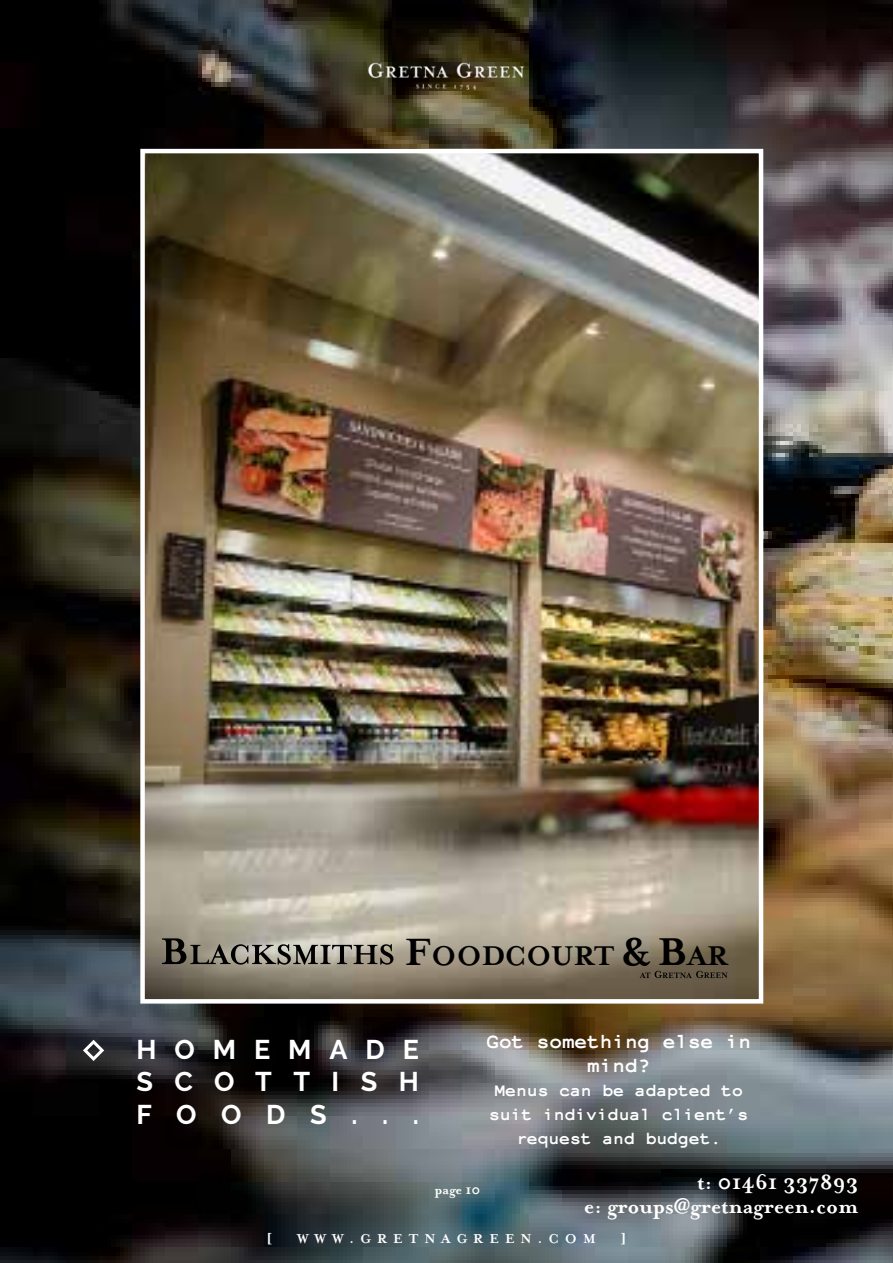
<style>
.page{position:relative;width:893px;height:1263px;background:#fff}
.page>*{position:absolute;margin:0;border:0;box-sizing:border-box;transform-origin:0 0}
.t1{font:700 31.5px "Mrs Eaves";color:#000}
.t2{font:700 27px/32.4px "Raleway";letter-spacing:.79em;color:#fff;text-align:justify}
.t3{font:700 24px/24px "Mrs Eaves";color:#fff;text-align:right}
.t4{font:700 21px/24px "Not Courier Sans";color:#fff;text-align:center}
.t5{font:700 18px/24px "Not Courier Sans";color:#fff;text-align:center}
.t6{font:700 15px "Mrs Eaves";letter-spacing:.4em;color:#fff}
.s1{font-size:44.1px}
.s2{font-size:45px}
</style>
<div class="page">
<img style="left:0;top:0;width:893px;height:1263px">
<img style="left:145px;top:154px;width:613px;height:844px">
<div style="left:140px;top:149px;width:623px;height:854px;border:4px solid #fff"></div>
<svg style="left:81px;top:1037px;width:25px;height:26px"></svg>
<svg style="left:162px;top:938px;width:231px;height:27px;background:#827e74"></svg>
<svg style="left:639px;top:971px;width:88px;height:7px"></svg>
<img style="left:357px;top:47px;width:179px;height:52px">
<h1 class="t1" style="left:405px;top:937px;width:325px"><span class="s1">F</span>OODCOURT <span class="s2">&amp;B</span>AR</h1>
<h2 class="t2" style="left:136px;top:1033px;width:284px">HOMEMADE SCOTTISH FOODS...</h2>
<p class="t4" style="left:486px;top:1027px;width:266px">Got something else in mind?</p>
<p class="t5" style="left:489px;top:1077px;width:261px">Menus can be adapted to suit individual client’s request and budget.</p>
<p class="t6" style="left:435px;top:1180px;width:47px">page 10</p>
<h3 class="t3" style="left:584px;top:1170px;width:276px">t: 01461 337893<br>e: groups@gretnagreen.com</h3>
<p class="t6" style="left:267px;top:1230px;width:7px">[</p>
<p class="t6" style="left:297px;top:1230px;width:300px">WWW.GRETNAGREEN.COM</p>
<p class="t6" style="left:621px;top:1230px;width:7px">]</p>
</div>
